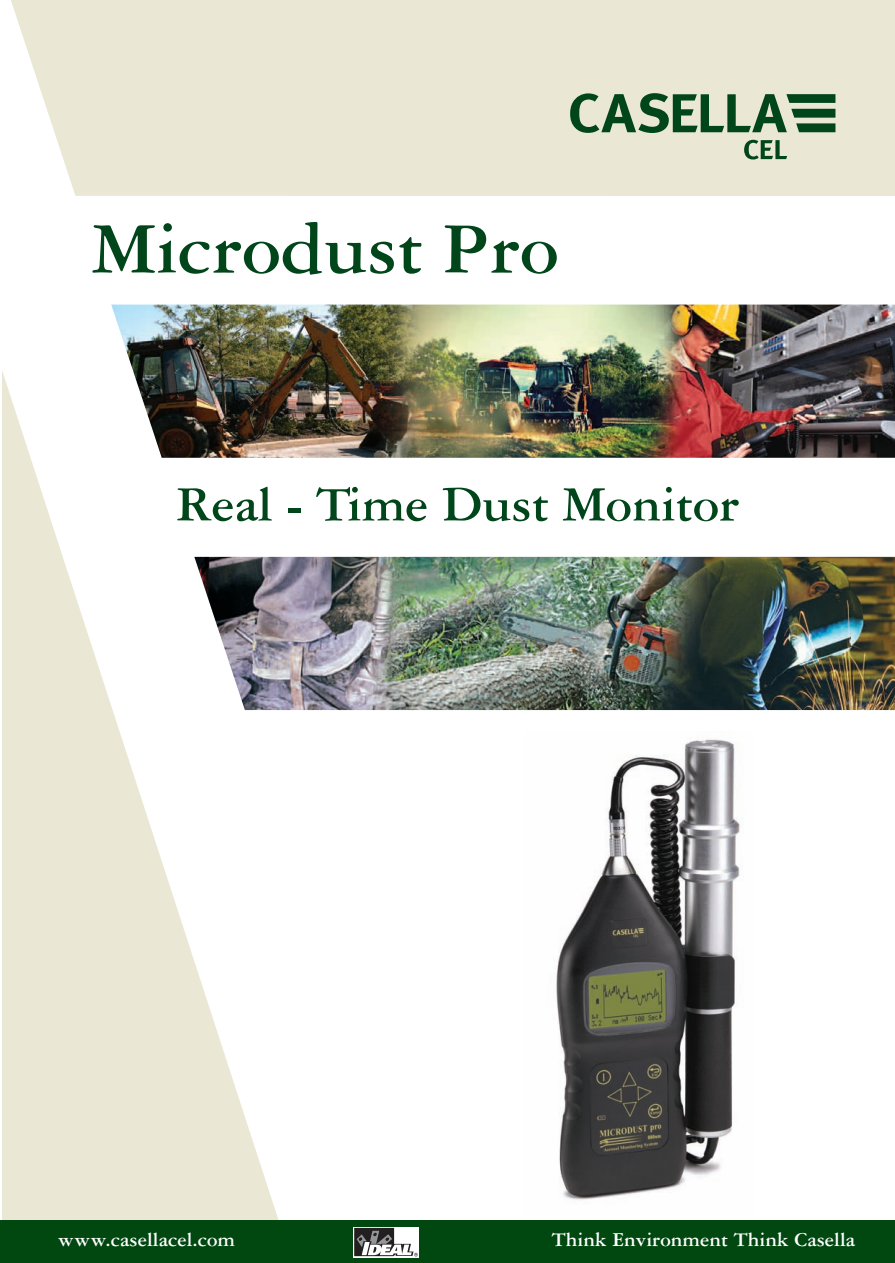
<style>
.page{position:relative;width:895px;height:1263px;background:#fff}
.page>*{position:absolute;margin:0;border:0;box-sizing:border-box;transform-origin:0 0}
.t1{font:700 76.8px "Garamond Three";color:#00461a}
.t2{font:700 52.35px "Garamond Three";color:#00461a}
.t3{font:700 21px "Garamond Three";color:#fff}
</style>
<div class="page">
<img style="left:0;top:0;width:895px;height:1263px">
<h1 class="t1" style="left:91px;top:223px;width:469px">Microdust Pro</h1>
<h2 class="t2" style="left:177px;top:487px;width:564px">Real - Time Dust Monitor</h2>
<p class="t3" style="left:58px;top:1233px;width:179px">www.casellacel.com</p>
<p class="t3" style="left:552px;top:1233px;width:305px">Think Environment Think Casella</p>
</div>
